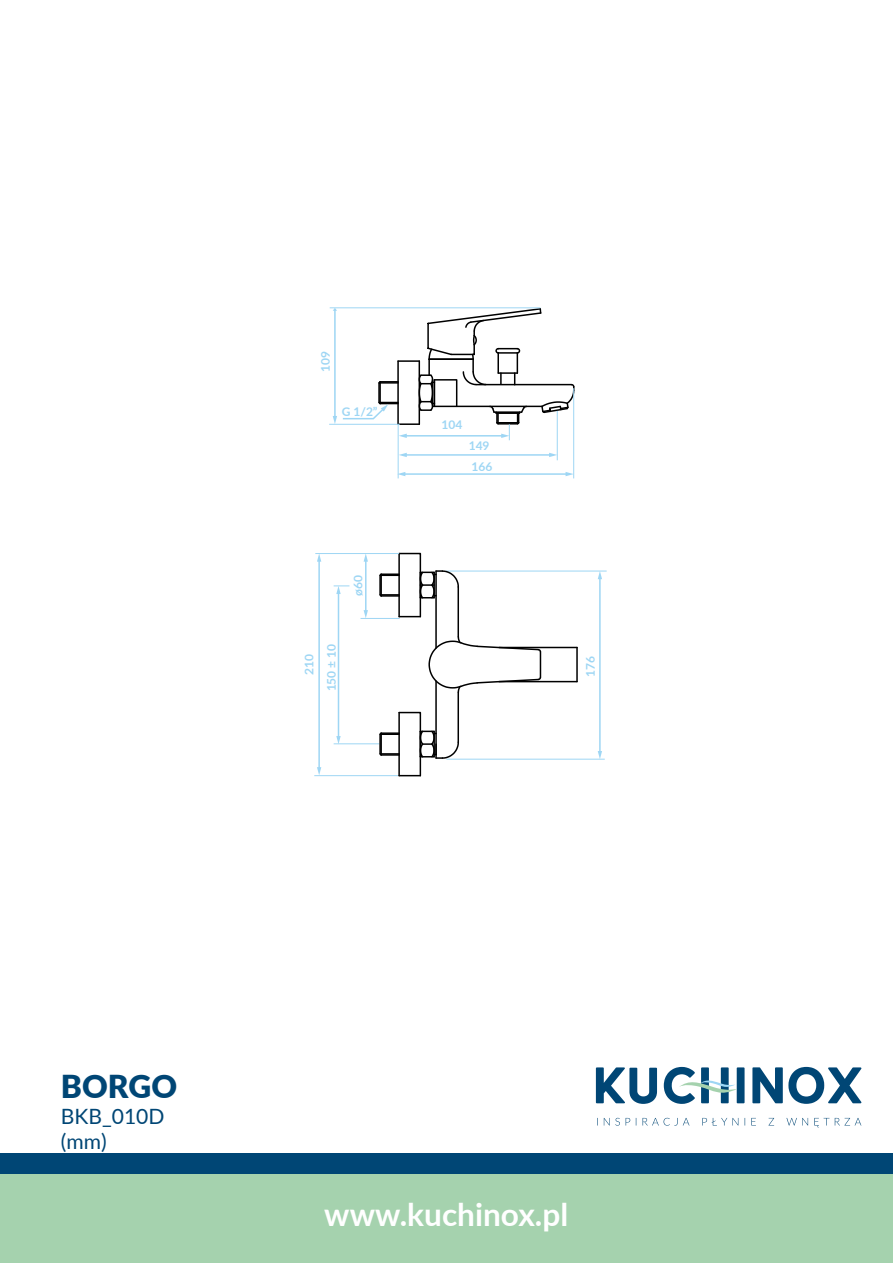
<style>
.page{position:relative;width:893px;height:1263px;background:#fff}
.page>*{position:absolute;margin:0;border:0;box-sizing:border-box;transform-origin:0 0}
.t1{font:700 31.65px "Lato";color:#fff}
.t2{font:900 31.65px "Lato";color:#004675}
.t3{font:21.15px/25.3px "Lato";color:#004675}
.t4{font:700 12px "Lato";color:#9ed6f4}
</style>
<div class="page">
<hr style="left:397px;top:361px;width:2px;height:63px;background:#000">
<hr style="left:398px;top:360px;width:21px;height:2px;background:#000">
<hr style="left:398px;top:423px;width:21px;height:2px;background:#000">
<hr style="left:573px;top:388px;width:1px;height:90px;background:#9ed6f4">
<hr style="left:557px;top:411px;width:1px;height:49px;background:#9ed6f4">
<hr style="left:398px;top:424px;width:1px;height:54px;background:#9ed6f4">
<hr style="left:404px;top:473px;width:163px;height:2px;background:#9ed6f4">
<svg style="left:566px;top:472px;width:8px;height:4px"></svg>
<svg style="left:397px;top:472px;width:8px;height:4px"></svg>
<hr style="left:405px;top:454px;width:146px;height:2px;background:#9ed6f4">
<svg style="left:549px;top:453px;width:8px;height:4px"></svg>
<svg style="left:399px;top:453px;width:8px;height:4px"></svg>
<hr style="left:405px;top:435px;width:98px;height:1px;background:#9ed6f4">
<svg style="left:418px;top:307px;width:157px;height:133px"></svg>
<svg style="left:399px;top:434px;width:8px;height:4px"></svg>
<hr style="left:334px;top:309px;width:2px;height:108px;background:#9ed6f4">
<svg style="left:333px;top:380px;width:67px;height:44px"></svg>
<hr style="left:329px;top:424px;width:71px;height:1px;background:#9ed6f4">
<hr style="left:330px;top:307px;width:210px;height:1px;background:#9ed6f4">
<hr style="left:318px;top:560px;width:2px;height:209px;background:#9ed6f4">
<svg style="left:317px;top:767px;width:4px;height:8px"></svg>
<svg style="left:317px;top:554px;width:4px;height:8px"></svg>
<hr style="left:314px;top:775px;width:84px;height:1px;background:#9ed6f4">
<hr style="left:599px;top:578px;width:2px;height:174px;background:#9ed6f4">
<svg style="left:598px;top:751px;width:4px;height:8px"></svg>
<svg style="left:598px;top:572px;width:4px;height:7px"></svg>
<hr style="left:446px;top:571px;width:161px;height:1px;background:#9ed6f4">
<hr style="left:446px;top:759px;width:159px;height:1px;background:#9ed6f4">
<hr style="left:338px;top:592px;width:1px;height:145px;background:#9ed6f4">
<svg style="left:336px;top:736px;width:5px;height:7px"></svg>
<svg style="left:334px;top:585px;width:15px;height:9px"></svg>
<hr style="left:334px;top:743px;width:45px;height:1px;background:#9ed6f4">
<hr style="left:365px;top:560px;width:2px;height:52px;background:#9ed6f4">
<svg style="left:364px;top:610px;width:4px;height:8px"></svg>
<svg style="left:364px;top:554px;width:4px;height:8px"></svg>
<hr style="left:361px;top:618px;width:39px;height:1px;background:#9ed6f4">
<svg style="left:596px;top:1067px;width:265px;height:37px"></svg>
<svg style="left:597px;top:1118px;width:264px;height:9px"></svg>
<div style="left:0;top:1174px;width:892px;height:89px;background:#a5d2ae"></div>
<div style="left:0;top:1153px;width:892px;height:21px;background:#004675"></div>
<hr style="left:499px;top:681px;width:78px;height:1px;background:#000">
<hr style="left:499px;top:647px;width:78px;height:1px;background:#000">
<hr style="left:457px;top:587px;width:2px;height:50px;background:#000">
<hr style="left:435px;top:681px;width:2px;height:77px;background:#000">
<hr style="left:435px;top:571px;width:2px;height:77px;background:#000">
<svg style="left:376px;top:711px;width:84px;height:66px"></svg>
<svg style="left:379px;top:552px;width:81px;height:66px"></svg>
<hr style="left:457px;top:692px;width:2px;height:50px;background:#000">
<svg style="left:428px;top:635px;width:114px;height:59px"></svg>
<hr style="left:576px;top:647px;width:2px;height:35px;background:#000">
<hr style="left:315px;top:553px;width:84px;height:1px;background:#9ed6f4">
<p class="t4" style="left:316px;top:372px;width:22px;rotate:-90deg">109</p>
<p class="t4" style="left:342px;top:403px;width:37px">G 1/2”</p>
<p class="t4" style="left:349px;top:596px;width:22px;rotate:-90deg">ø60</p>
<p class="t4" style="left:442px;top:416px;width:22px">104</p>
<p class="t4" style="left:469px;top:436px;width:22px">149</p>
<p class="t4" style="left:471px;top:457px;width:22px">166</p>
<p class="t4" style="left:323px;top:691px;width:49px;rotate:-90deg">150 ± 10</p>
<p class="t4" style="left:300px;top:675px;width:22px;rotate:-90deg">210</p>
<p class="t4" style="left:582px;top:677px;width:22px;rotate:-90deg">176</p>
<h1 class="t2" style="left:61px;top:1063px;width:118px">BORGO</h1>
<h2 class="t3" style="left:61px;top:1102px;width:105px">BKB_010D (mm)</h2>
<h1 class="t1" style="left:324px;top:1191px;width:245px">www.kuchinox.pl</h1>
</div>
